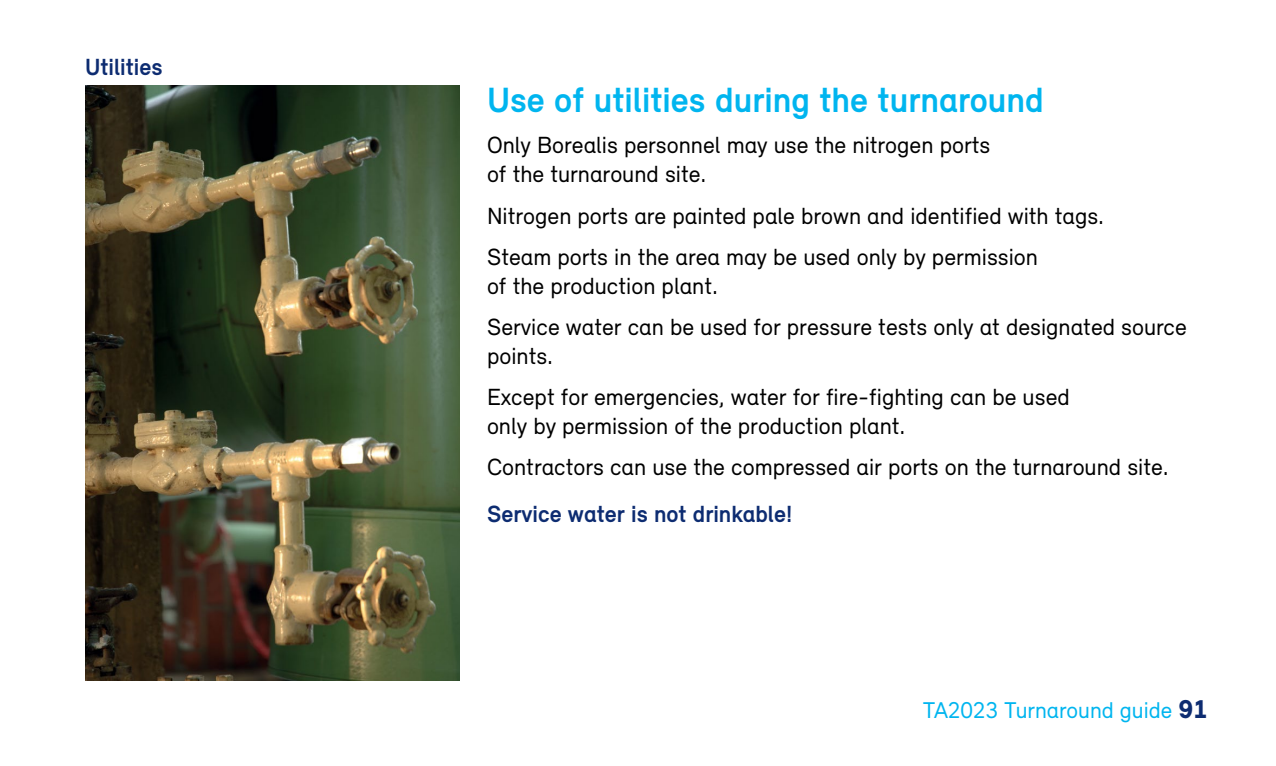
<style>
.page{position:relative;width:1276px;height:766px;background:#fff}
.page>*{position:absolute;margin:0;border:0;box-sizing:border-box;transform-origin:0 0}
.t1{font:700 36px "Relevant";color:#00b5ef}
.t2{font:24px/41.1px "Relevant";color:#000}
.t3{font:700 24px "Relevant";color:#0d2c71}
.t4{font:23.4px "Relevant";color:#00b5ef}
.s1{font-weight:900;font-size:27px;color:#0d2c71}
</style>
<div class="page">
<img style="left:85px;top:85px;width:374px;height:595px">
<p class="t3" style="left:85px;top:52px;width:79px">Utilities</p>
<h1 class="t1" style="left:487px;top:78px;width:558px">Use of utilities during the turnaround</h1>
<p class="t2" style="left:487px;top:130px;width:505px;line-height:29.1px">Only Borealis personnel may use the nitrogen ports of the turnaround site.</p>
<p class="t2" style="left:487px;top:194px;width:618px">Nitrogen ports are painted pale brown and identified with tags.<br>Steam ports in the area may be used only by permission</p>
<p class="t2" style="left:487px;top:264px;width:701px">of the production plant.<br>Service water can be used for pressure tests only at designated source</p>
<p class="t2" style="left:487px;top:335px;width:584px">points.<br>Except for emergencies, water for fire-fighting can be used</p>
<p class="t2" style="left:487px;top:405px;width:683px">only by permission of the production plant.<br>Contractors can use the compressed air ports on the turnaround site.</p>
<p class="t3" style="left:487px;top:499px;width:307px">Service water is not drinkable!</p>
<p class="t4" style="left:922px;top:695px;width:287px">TA2023 Turnaround guide <span class="s1">91</span></p>
</div>
